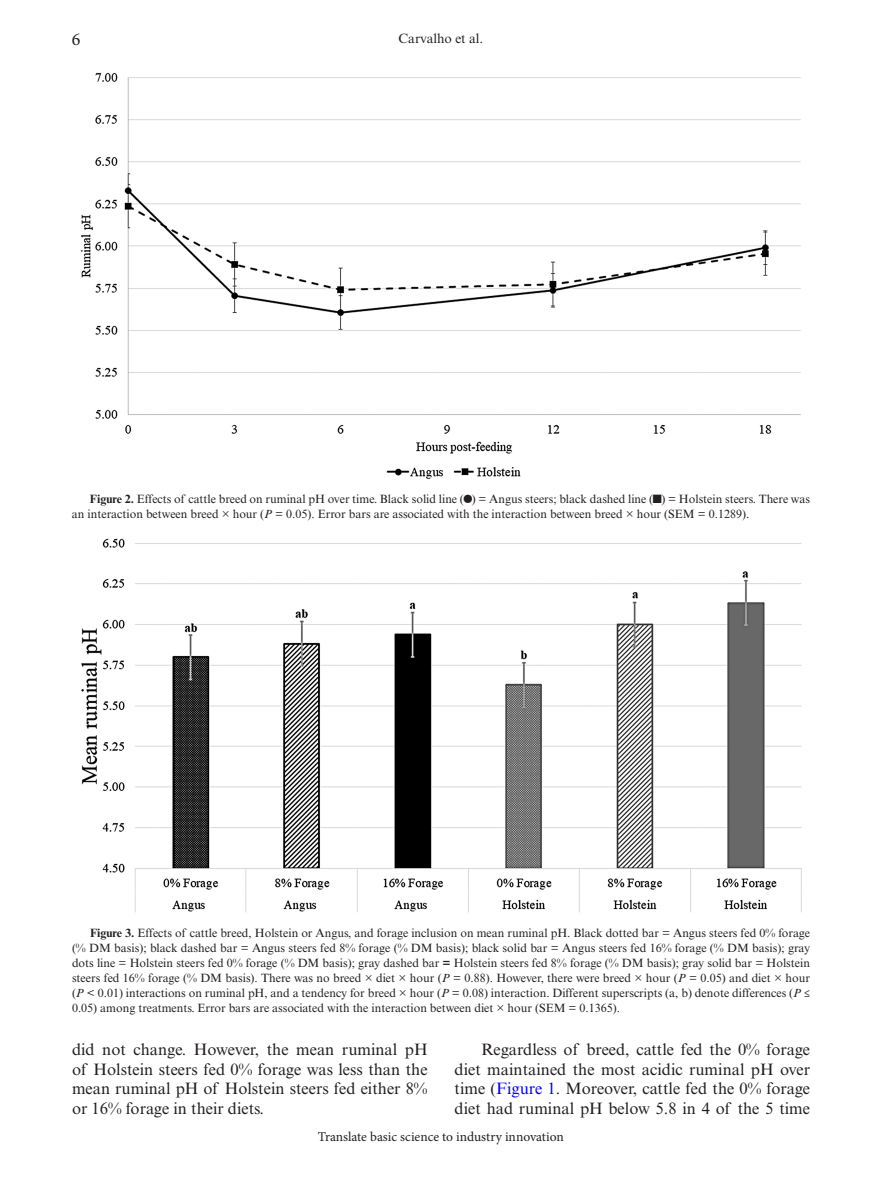
<style>
.page{position:relative;width:891px;height:1188px;background:#fff}
.page>*{position:absolute;margin:0;border:0;box-sizing:border-box;transform-origin:0 0}
.t1{font:18px "Minion Pro";color:#231f20}
.TextInd{font:16.5px/19.5px "Times New Roman MT Std";color:#231f20;text-align:justify}
.t2{font:13.5px "Minion Pro";color:#231f20}
.t3{font:13.5px "Times New Roman MT Std";color:#231f20}
.FigCapt{font:12px/15px "Times New Roman MT Std";color:#231f20;text-align:justify}
.s1{font-weight:700}
.s2{font-family:"Gandhari Unicode"}
.s3{font-style:italic}
.s4{color:#00f}
</style>
<div class="page">
<img style="left:81px;top:539px;width:721px;height:374px">
<img style="left:81px;top:73px;width:720px;height:406px">
<h1 class="t1" style="left:72px;top:27px;width:10px">6</h1>
<p class="t3" style="left:398px;top:30px;width:86px">Carvalho et al.</p>
<p class="FigCapt" style="left:72px;top:491px;width:739px;text-indent:18px"><span class="s1">Figure 2.</span> Effects of cattle breed on ruminal pH over time. Black solid line (<span class="s2">●</span> ) = Angus steers; black dashed line (<span class="s2">■</span>) = Holstein steers. There was an interaction between breed × hour (<span class="s3">P</span> = 0.05). Error bars are associated with the interaction between breed × hour (SEM = 0.1289).</p>
<p class="FigCapt" style="left:72px;top:926px;width:739px;text-indent:18px"><span class="s1">Figure 3.</span> Effects of cattle breed, Holstein or Angus, and forage inclusion on mean ruminal pH. Black dotted bar = Angus steers fed 0% forage (% DM basis); black dashed bar = Angus steers fed 8% forage (% DM basis); black solid bar = Angus steers fed 16% forage (% DM basis); gray dots line = Holstein steers fed 0% forage (% DM basis); gray dashed bar <span class="s1">=</span> Holstein steers fed 8% forage (% DM basis); gray solid bar = Holstein steers fed 16% forage (% DM basis). There was no breed × diet × hour (<span class="s3">P</span> = 0.88). However, there were breed × hour (<span class="s3">P</span> = 0.05) and diet × hour (<span class="s3">P</span> &lt; 0.01) interactions on ruminal pH, and a tendency for breed × hour (<span class="s3">P</span> = 0.08) interaction. Different superscripts (a, b) denote differences (<span class="s3">P</span> ≤ 0.05) among treatments. Error bars are associated with the interaction between diet × hour (SEM = 0.1365).</p>
<p class="TextInd" style="left:72px;top:1040px;width:357px">did not change. However, the mean ruminal pH of Holstein steers fed 0% forage was less than the mean ruminal pH of Holstein steers fed either 8% or 16% forage in their diets.</p>
<p class="TextInd" style="left:454px;top:1040px;width:357px;text-indent:27px">Regardless of breed, cattle fed the 0% forage diet maintained the most acidic ruminal pH over time (<span class="s4">Figure 1</span>. Moreover, cattle fed the 0% forage diet had ruminal pH below 5.8 in 4 of the 5 time</p>
<p class="t2" style="left:318px;top:1128px;width:247px">Translate basic science to industry innovation</p>
</div>
